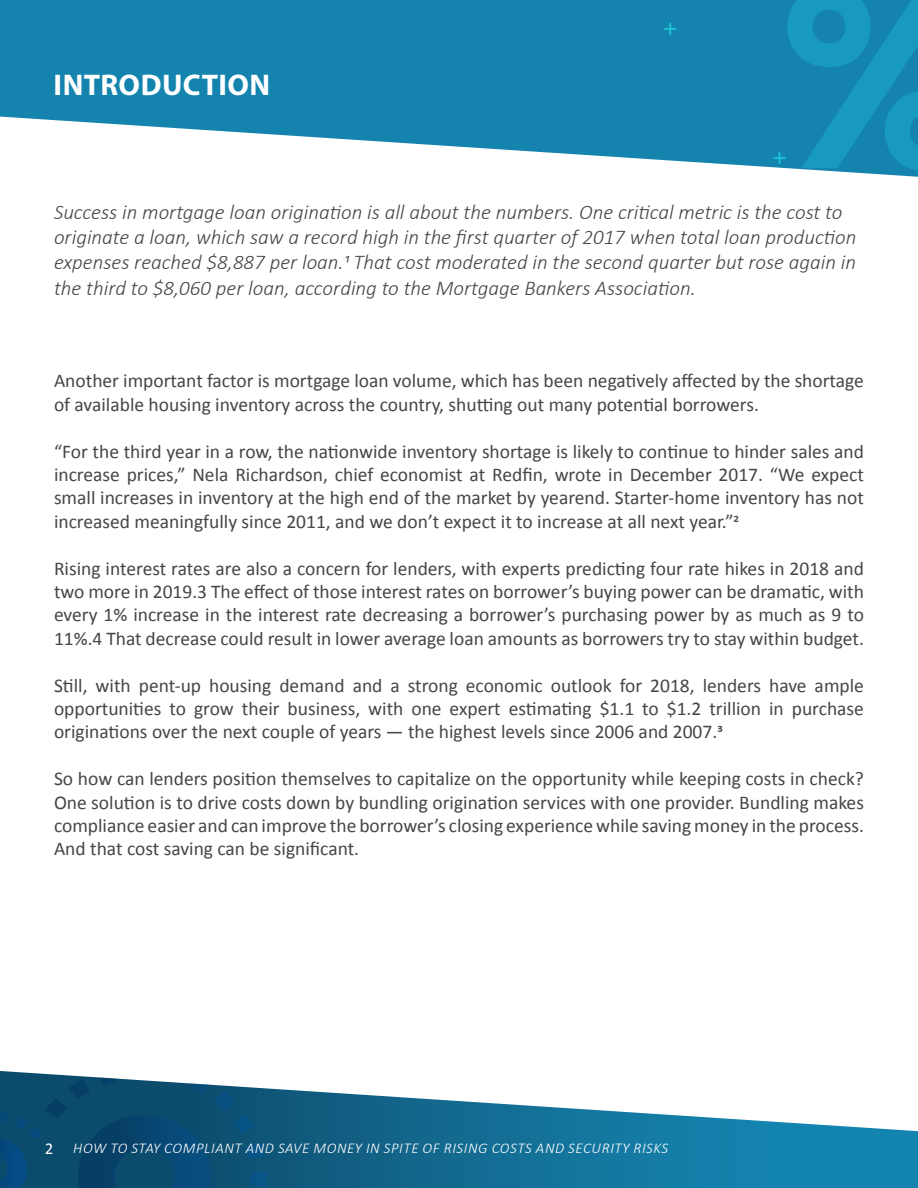
<style>
.page{position:relative;width:918px;height:1188px;background:#fff}
.page>*{position:absolute;margin:0;border:0;box-sizing:border-box;transform-origin:0 0}
.t1{font:700 30px "Myriad Pro";letter-spacing:.015em;color:#fff}
.t2{font:italic 300 21px/25.2px "Calibri";color:#474647}
.t3{font:19.5px/23.4px "Calibri";color:#474647;text-align:justify}
.t4{font:italic 300 15px "Calibri";letter-spacing:.04em;color:#fff}
.s1{font-weight:400;font-style:normal;font-size:16.5px}
</style>
<div class="page">
<svg style="left:267px;top:1088px;width:651px;height:100px"></svg>
<svg style="left:0;top:1071px;width:267px;height:117px;background:#1c587a"></svg>
<svg style="left:0;top:0;width:918px;height:177px;fill:#1484af"></svg>
<svg style="left:664px;top:23px;width:12px;height:12px"></svg>
<svg style="left:773px;top:0;width:145px;height:171px;background:#168eb6"></svg>
<h1 class="t1" style="left:54px;top:66px;width:218px">INTRODUCTION</h1>
<p class="t2" style="left:54px;top:199px;width:804px">Success in mortgage loan origination is all about the numbers. One critical metric is the cost to originate a loan, which saw a record high in the first quarter of 2017 when total loan production expenses reached $8,887 per loan.1 That cost moderated in the second quarter but rose again in the third to $8,060 per loan, according to the Mortgage Bankers Association.</p>
<p class="t3" style="left:54px;top:369px;width:812px">Another important factor is mortgage loan volume, which has been negatively affected by the shortage of available housing inventory across the country, shutting out many potential borrowers.</p>
<p class="t3" style="left:54px;top:439px;width:812px">“For the third year in a row, the nationwide inventory shortage is likely to continue to hinder sales and increase prices,” Nela Richardson, chief economist at Redfin, wrote in December 2017. “We expect small increases in inventory at the high end of the market by yearend. Starter-home inventory has not increased meaningfully since 2011, and we don’t expect it to increase at all next year.”2</p>
<p class="t3" style="left:54px;top:556px;width:811px">Rising interest rates are also a concern for lenders, with experts predicting four rate hikes in 2018 and two more in 2019.3 The effect of those interest rates on borrower’s buying power can be dramatic, with every 1% increase in the interest rate decreasing a borrower’s purchasing power by as much as 9 to 11%.4 That decrease could result in lower average loan amounts as borrowers try to stay within budget.</p>
<p class="t3" style="left:54px;top:673px;width:811px">Still, with pent-up housing demand and a strong economic outlook for 2018, lenders have ample opportunities to grow their business, with one expert estimating $1.1 to $1.2 trillion in purchase originations over the next couple of years — the highest levels since 2006 and 2007.3</p>
<p class="t3" style="left:54px;top:766px;width:812px">So how can lenders position themselves to capitalize on the opportunity while keeping costs in check?<br>One solution is to drive costs down by bundling origination services with one provider. Bundling makes compliance easier and can improve the borrower’s closing experience while saving money in the process.<br>And that cost saving can be significant.</p>
<p class="t4" style="left:45px;top:1139px;width:625px"><span class="s1">2</span> HOW TO STAY COMPLIANT AND SAVE MONEY IN SPITE OF RISING COSTS AND SECURITY RISKS</p>
</div>
